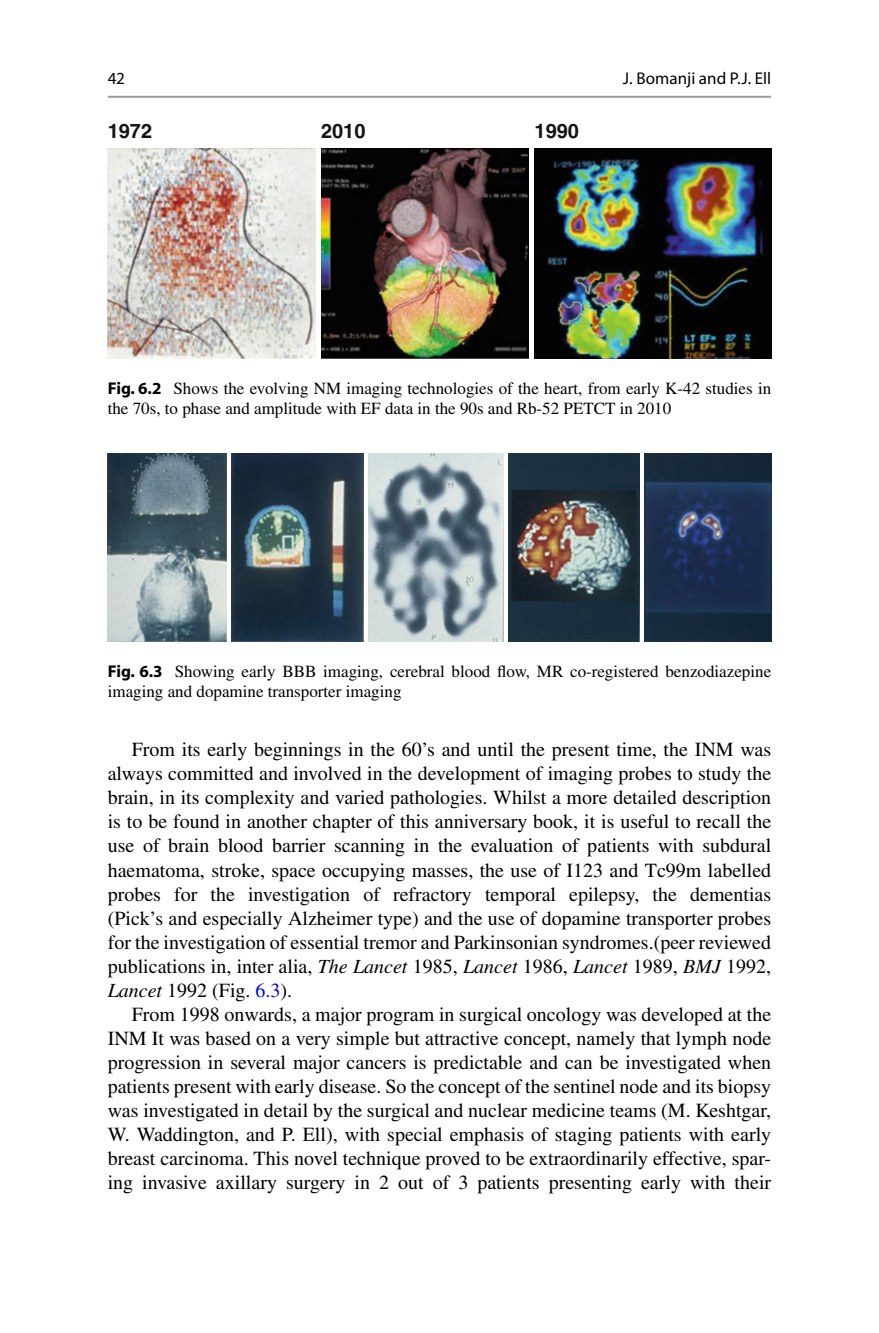
<style>
.page{position:relative;width:879px;height:1333px;background:#fff}
.page>*{position:absolute;margin:0;border:0;box-sizing:border-box;transform-origin:0 0}
.t1{font:20px/24px "Fjpxlp Times";color:#000;text-align:justify}
.t2{font:700 20px "Gvvwjj Helvetica";color:#131413}
.t3{font:17px/20px "Fjpxlp Times";color:#000}
.t4{font:17px "Dnkmng Myriad";color:#000}
.s1{font-family:"Hjymnh Myriad";font-weight:700}
.s2{font-family:"Hwmpwr Times";font-style:italic}
.s3{color:#0000fa}
</style>
<div class="page">
<img style="left:108px;top:148px;width:207px;height:210px">
<img style="left:321px;top:148px;width:208px;height:210px">
<img style="left:534px;top:148px;width:237px;height:210px">
<img style="left:108px;top:454px;width:118px;height:187px">
<img style="left:232px;top:454px;width:131px;height:187px">
<img style="left:369px;top:454px;width:134px;height:187px">
<img style="left:509px;top:454px;width:130px;height:187px">
<img style="left:645px;top:454px;width:127px;height:187px">
<hr style="left:108px;top:96px;width:663px;height:2px;background:#9c9c9c">
<p class="t4" style="left:108px;top:72px;width:18px">42</p>
<p class="t2" style="left:108px;top:119px;width:46px">1972</p>
<p class="t2" style="left:321px;top:119px;width:46px">2010</p>
<p class="t2" style="left:534px;top:119px;width:46px">1990</p>
<p class="t4" style="left:623px;top:72px;width:150px">J. Bomanji and P.J. Ell</p>
<p class="t3" style="left:108px;top:379px;width:665px"><span class="s1">Fig. 6.2</span> Shows the evolving NM imaging technologies of the heart, from early K-42 studies in the 70s, to phase and amplitude with EF data in the 90s and Rb-52 PETCT in 2010</p>
<p class="t3" style="left:108px;top:662px;width:665px"><span class="s1">Fig. 6.3</span> Showing early BBB imaging, cerebral blood flow, MR co-registered benzodiazepine imaging and dopamine transporter imaging</p>
<p class="t1" style="left:108px;top:739px;width:665px;text-indent:24px">From its early beginnings in the 60’s and until the present time, the INM was always committed and involved in the development of imaging probes to study the brain, in its complexity and varied pathologies. Whilst a more detailed description is to be found in another chapter of this anniversary book, it is useful to recall the use of brain blood barrier scanning in the evaluation of patients with subdural haematoma, stroke, space occupying masses, the use of I123 and Tc99m labelled probes for the investigation of refractory temporal epilepsy, the dementias (Pick’s and especially Alzheimer type) and the use of dopamine transporter probes for the investigation of essential tremor and Parkinsonian syndromes.(peer reviewed publications in, inter alia, <span class="s2">The Lancet</span> 1985, <span class="s2">Lancet</span> 1986, <span class="s2">Lancet</span> 1989, <span class="s2">BMJ</span> 1992, <span class="s2">Lancet</span> 1992 (Fig. <span class="s3">6.3</span> ).</p>
<p class="t1" style="left:108px;top:1003px;width:665px;text-indent:24px">From 1998 onwards, a major program in surgical oncology was developed at the INM It was based on a very simple but attractive concept, namely that lymph node progression in several major cancers is predictable and can be investigated when patients present with early disease. So the concept of the sentinel node and its biopsy was investigated in detail by the surgical and nuclear medicine teams (M. Keshtgar, W. Waddington, and P. Ell), with special emphasis of staging patients with early breast carcinoma. This novel technique proved to be extraordinarily effective, spar&shy;ing invasive axillary surgery in 2 out of 3 patients presenting early with their</p>
</div>
